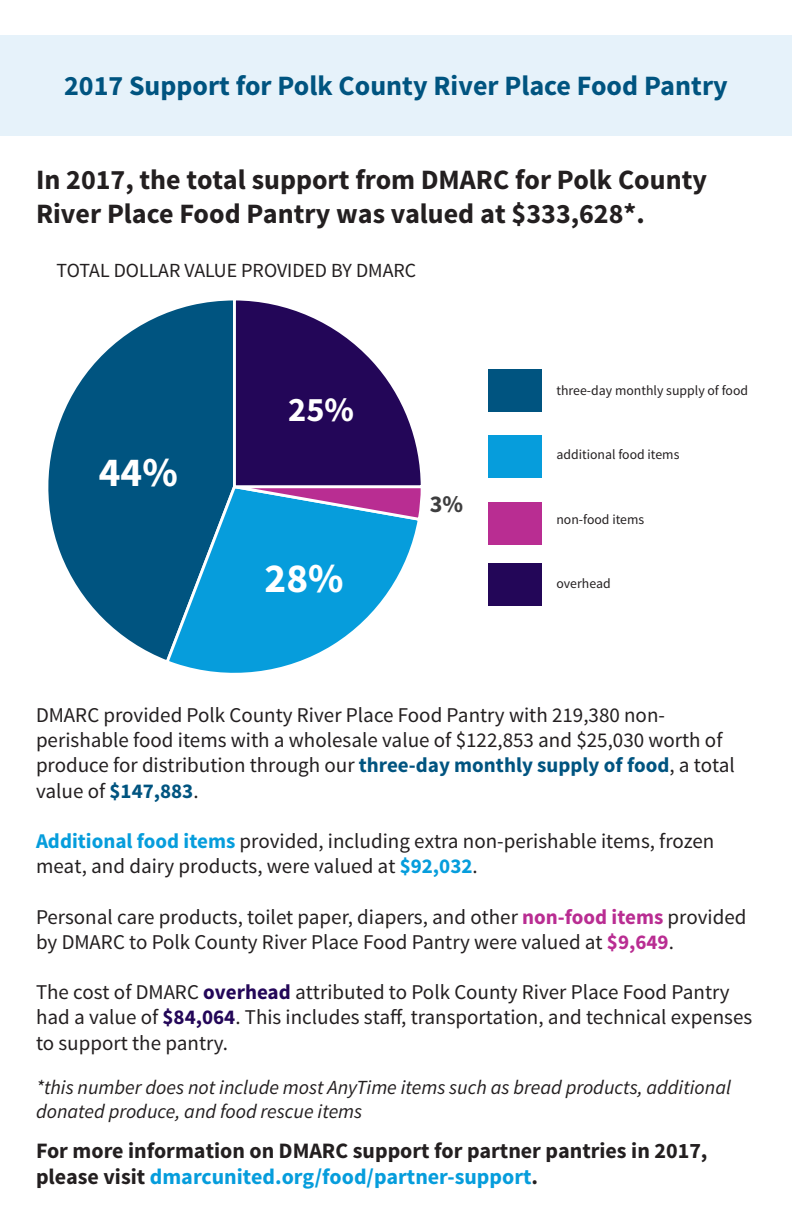
<style>
.page{position:relative;width:792px;height:1224px;background:#fff}
.page>*{position:absolute;margin:0;border:0;box-sizing:border-box;transform-origin:0 0}
.t1{font:700 41.2px "Source Sans Pro";color:#fff}
.t2{font:700 34.4px "Source Sans Pro";color:#fff}
.t3{font:700 28px/33.6px "Source Sans Pro";color:#231f20}
.t4{font:700 28px "Source Sans Pro";color:#005480}
.t5{font:700 24px "Source Sans Pro";color:#3e3e3f}
.t6{font:700 22px/26.4px "Source Sans Pro";color:#231f20}
.t7{font:21px/25.2px "Source Sans Pro";color:#231f20}
.t8{font:italic 20px/24px "Source Sans Pro";color:#231f20}
.t9{font:20px "Source Sans Pro";color:#231f20}
.t10{font:13.8px "Source Sans Pro";color:#231f20}
.s1{font-weight:700;color:#005480}
.s2{font-weight:700;color:#069ddc}
.s3{font-weight:700;color:#b92d92}
.s4{font-weight:700;color:#230658}
.s5{color:#069ddc}
</style>
<div class="page">
<div style="left:0;top:36px;width:792px;height:100px;background:#e6f2fa"></div>
<div style="left:488px;top:369px;width:54px;height:42px;background:#005480"></div>
<svg style="left:48px;top:300px;width:184px;height:360px;fill:#005480"></svg>
<div style="left:488px;top:435px;width:54px;height:43px;background:#069ddc"></div>
<svg style="left:166px;top:485px;width:252px;height:188px;fill:#069ddc"></svg>
<div style="left:488px;top:502px;width:54px;height:43px;background:#b92d92"></div>
<div style="left:488px;top:563px;width:54px;height:43px;background:#230658"></div>
<svg style="left:232px;top:300px;width:189px;height:221px"></svg>
<p class="t4" style="left:64px;top:67px;width:665px">2017 Support for Polk County River Place Food Pantry</p>
<p class="t3" style="left:36px;top:164px;width:673px">In 2017, the total support from DMARC for Polk County<br>River Place Food Pantry was valued at $333,628*.</p>
<p class="t9" style="left:57px;top:258px;width:361px">TOTAL DOLLAR VALUE PROVIDED BY DMARC</p>
<p class="t1" style="left:99px;top:446px;width:80px">44%</p>
<p class="t2" style="left:288px;top:387px;width:67px">25%</p>
<p class="t1" style="left:265px;top:552px;width:80px">28%</p>
<p class="t5" style="left:430px;top:488px;width:35px">3%</p>
<p class="t10" style="left:556px;top:382px;width:193px">three-day monthly supply of food</p>
<p class="t10" style="left:556px;top:446px;width:125px">additional food items</p>
<p class="t10" style="left:556px;top:511px;width:89px">non-food items</p>
<p class="t10" style="left:556px;top:575px;width:56px">overhead</p>
<p class="t7" style="left:36px;top:703px;width:700px">DMARC provided Polk County River Place Food Pantry with 219,380 non&shy;perishable food items with a wholesale value of $122,853 and $25,030 worth of produce for distribution through our <span class="s1">three-day monthly supply of food</span>, a total value of <span class="s1">$147,883</span>.</p>
<p class="t7" style="left:36px;top:829px;width:680px"><span class="s2">Additional food items</span> provided, including extra non-perishable items, frozen meat, and dairy products, were valued at <span class="s2">$92,032</span>.</p>
<p class="t7" style="left:36px;top:904px;width:712px">Personal care products, toilet paper, diapers, and other <span class="s3">non-food items</span> provided by DMARC to Polk County River Place Food Pantry were valued at <span class="s3">$9,649</span>.</p>
<p class="t7" style="left:36px;top:980px;width:718px">The cost of DMARC <span class="s4">overhead</span> attributed to Polk County River Place Food Pantry had a value of <span class="s4">$84,064</span>. This includes staff, transportation, and technical expenses to support the pantry.</p>
<p class="t8" style="left:36px;top:1075px;width:697px">*this number does not include most AnyTime items such as bread products, additional donated produce, and food rescue items</p>
<p class="t6" style="left:36px;top:1138px;width:673px">For more information on DMARC support for partner pantries in 2017, please visit <span class="s5">dmarcunited.org/food/partner-support</span>.</p>
</div>
